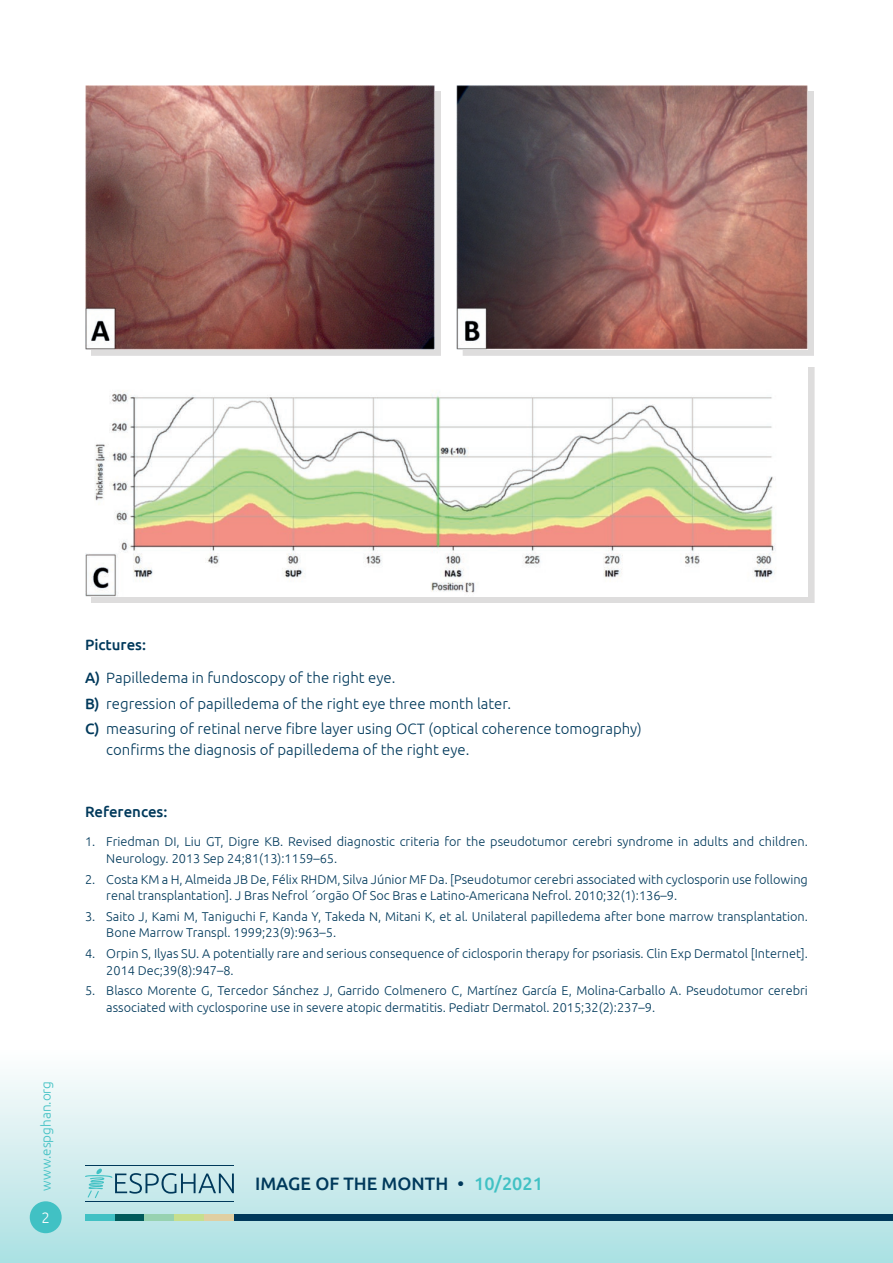
<style>
.page{position:relative;width:893px;height:1263px;background:#fff}
.page>*{position:absolute;margin:0;border:0;box-sizing:border-box;transform-origin:0 0}
.Fusszeile_-_Image_of{font:500 18px "Ubuntu";color:#00395b}
.Fusszeile_-_Datum{font:500 18px "Ubuntu";color:#41c1c4}
.Bildbeschriftung{font:300 15px/21px "Ubuntu";color:#00395b}
.Fliesstext{font:500 15px "Ubuntu";color:#00395b}
.Seitennummerierung{font:300 15px "Ubuntu";color:#fff}
.t1{font:300 13.5px "Ubuntu";color:#41c1c4}
.Ref{font:300 12.75px/16.5px "Ubuntu";color:#00395b}
.s1{font-weight:500}
</style>
<div class="page">
<div style="left:0;top:1050px;width:893px;height:213px;background:linear-gradient(to bottom,#fffefe,#a7dcdf)"></div>
<div style="left:30px;top:1201px;width:32px;height:32px;background:#41c1c4;border-radius:50%"></div>
<div style="left:85px;top:1214px;width:30px;height:6px;background:#41c1c4"></div>
<div style="left:234px;top:1214px;width:659px;height:6px;background:#00395b"></div>
<div style="left:204px;top:1214px;width:30px;height:6px;background:#e0cfa2"></div>
<div style="left:115px;top:1214px;width:30px;height:6px;background:#005b5b"></div>
<div style="left:145px;top:1214px;width:29px;height:6px;background:#97d2b0"></div>
<div style="left:174px;top:1214px;width:30px;height:6px;background:#c7df8e"></div>
<hr style="left:85px;top:1201px;width:149px;height:1px;background:#00395b">
<hr style="left:85px;top:1165px;width:149px;height:1px;background:#00395b">
<svg style="left:85px;top:1168px;width:149px;height:30px;background:#a9cfd6"></svg>
<div style="left:91px;top:91px;width:350px;height:264px;background:#231f20;opacity:.15"></div>
<img style="left:85px;top:85px;width:350px;height:264px">
<div style="left:463px;top:91px;width:351px;height:264px;background:#231f20;opacity:.15"></div>
<img style="left:457px;top:85px;width:351px;height:264px">
<div style="left:91px;top:367px;width:723px;height:236px;background:#dedddd"></div>
<img style="left:85px;top:367px;width:723px;height:230px">
<p class="t1" style="left:38px;top:1191px;width:111px;rotate:-90deg">www.espghan.org</p>
<p class="Seitennummerierung" style="left:41px;top:1209px;width:10px">2</p>
<p class="Fliesstext" style="left:85px;top:635px;width:63px">Pictures:</p>
<p class="Bildbeschriftung" style="left:85px;top:667px;width:312px"><span class="s1">A)</span> Papilledema in fundoscopy of the right eye.</p>
<p class="Bildbeschriftung" style="left:85px;top:692px;width:428px"><span class="s1">B)</span> regression of papilledema of the right eye three month later.</p>
<p class="Bildbeschriftung" style="left:106px;top:717px;width:537px;text-indent:-21px"><span class="s1">C)</span> measuring of retinal nerve fibre layer using OCT (optical coherence tomography) confirms the diagnosis of papilledema of the right eye.</p>
<p class="Fliesstext" style="left:85px;top:802px;width:84px">References:</p>
<p class="Ref" style="left:106px;top:833px;width:703px;text-indent:-21px">1. Friedman DI, Liu GT, Digre KB. Revised diagnostic criteria for the pseudotumor cerebri syndrome in adults and children.<br>Neurology. 2013 Sep 24;81(13):1159–65.</p>
<p class="Ref" style="left:106px;top:870px;width:703px;text-indent:-21px">2. Costa KM a H, Almeida JB De, Félix RHDM, Silva Júnior MF Da. [Pseudotumor cerebri associated with cyclosporin use following renal transplantation]. J Bras Nefrol ´orgão Of Soc Bras e Latino-Americana Nefrol. 2010;32(1):136–9.</p>
<p class="Ref" style="left:106px;top:908px;width:703px;text-indent:-21px">3. Saito J, Kami M, Taniguchi F, Kanda Y, Takeda N, Mitani K, et al. Unilateral papilledema after bone marrow transplantation.<br>Bone Marrow Transpl. 1999;23(9):963–5.</p>
<p class="Ref" style="left:106px;top:945px;width:703px;text-indent:-21px">4. Orpin S, Ilyas SU. A potentially rare and serious consequence of ciclosporin therapy for psoriasis. Clin Exp Dermatol [Internet].<br>2014 Dec;39(8):947–8.</p>
<p class="Ref" style="left:106px;top:982px;width:703px;text-indent:-21px">5. Blasco Morente G, Tercedor Sánchez J, Garrido Colmenero C, Martínez García E, Molina-Carballo A. Pseudotumor cerebri associated with cyclosporine use in severe atopic dermatitis. Pediatr Dermatol. 2015;32(2):237–9.</p>
<p class="Fusszeile_-_Image_of" style="left:255px;top:1172px;width:210px">IMAGE OF THE MONTH •</p>
<p class="Fusszeile_-_Datum" style="left:474px;top:1172px;width:70px">10/2021</p>
</div>
